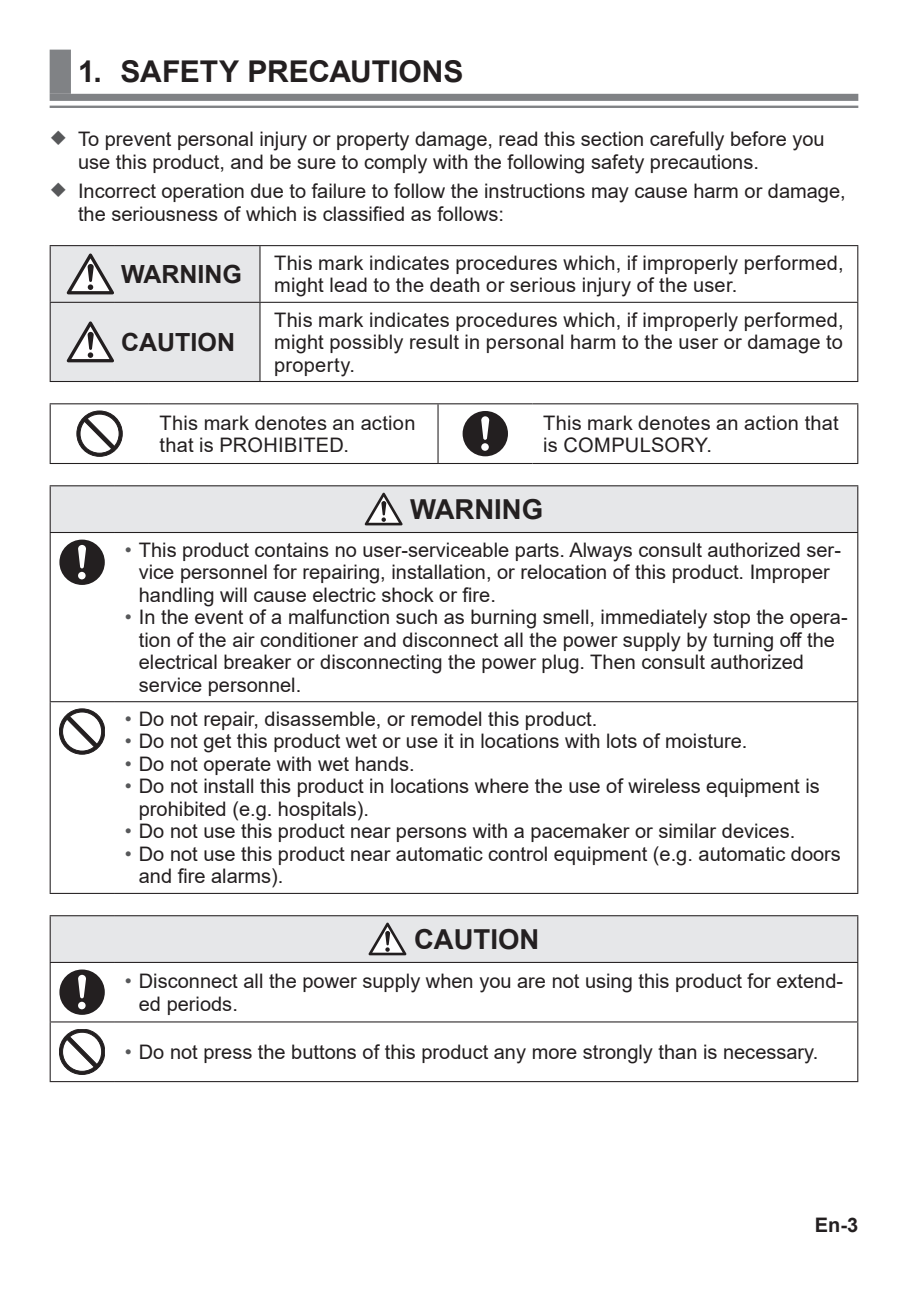
<style>
.page{position:relative;width:908px;height:1290px;background:#fff}
.page>*{position:absolute;margin:0;border:0;box-sizing:border-box;transform-origin:0 0}
.t1{font:700 30px "Arial";letter-spacing:-.005em;color:#231f20}
.t2{font:700 27.5px "Arial";color:#231f20}
.t3{font:700 25px "Arial";color:#231f20}
.t4{font:20px/22.5px "Arial";color:#231f20}
.t5{font:700 20px "Arial";color:#231f20}
.s1{color:#57585a}
</style>
<div class="page">
<svg style="left:50px;top:105px;width:807px;height:1px"></svg>
<div style="left:50px;top:94px;width:807px;height:7px;background:#808285"></div>
<hr style="left:50px;top:106px;width:807px;height:2px;background:#808285">
<div style="left:50px;top:50px;width:21px;height:44px;background:#808285"></div>
<svg style="left:260px;top:246px;width:596px;height:135px"></svg>
<hr style="left:50px;top:245px;width:64px;height:1px;background:#231f20">
<hr style="left:114px;top:245px;width:146px;height:1px;background:#231f20">
<hr style="left:260px;top:245px;width:597px;height:1px;background:#231f20">
<hr style="left:856px;top:246px;width:1px;height:56px;background:#231f20">
<hr style="left:260px;top:302px;width:597px;height:1px;background:#231f20">
<hr style="left:856px;top:303px;width:1px;height:78px;background:#231f20">
<hr style="left:50px;top:381px;width:64px;height:1px;background:#231f20">
<hr style="left:114px;top:381px;width:146px;height:1px;background:#231f20">
<hr style="left:260px;top:381px;width:597px;height:1px;background:#231f20">
<svg style="left:50px;top:246px;width:210px;height:135px;background:#d8d9db"></svg>
<svg style="left:51px;top:404px;width:805px;height:59px"></svg>
<hr style="left:50px;top:403px;width:99px;height:1px;background:#231f20">
<hr style="left:50px;top:404px;width:1px;height:59px;background:#231f20">
<hr style="left:149px;top:403px;width:289px;height:1px;background:#231f20">
<hr style="left:438px;top:403px;width:94px;height:1px;background:#231f20">
<hr style="left:437px;top:404px;width:1px;height:59px;background:#231f20">
<hr style="left:532px;top:403px;width:325px;height:1px;background:#231f20">
<hr style="left:856px;top:404px;width:1px;height:59px;background:#231f20">
<hr style="left:50px;top:463px;width:99px;height:1px;background:#231f20">
<hr style="left:149px;top:463px;width:289px;height:1px;background:#231f20">
<hr style="left:438px;top:463px;width:94px;height:1px;background:#231f20">
<hr style="left:532px;top:463px;width:325px;height:1px;background:#231f20">
<svg style="left:77px;top:411px;width:45px;height:45px"></svg>
<svg style="left:462px;top:411px;width:45px;height:45px"></svg>
<div style="left:50px;top:486px;width:807px;height:46px;background:#e6e7e9"></div>
<hr style="left:50px;top:485px;width:64px;height:1px;background:#231f20">
<hr style="left:50px;top:486px;width:1px;height:46px;background:#231f20">
<hr style="left:114px;top:485px;width:743px;height:1px;background:#231f20">
<hr style="left:856px;top:486px;width:1px;height:46px;background:#231f20">
<hr style="left:50px;top:532px;width:64px;height:1px;background:#231f20">
<hr style="left:50px;top:533px;width:1px;height:168px;background:#231f20">
<hr style="left:114px;top:532px;width:743px;height:1px;background:#231f20">
<hr style="left:856px;top:533px;width:1px;height:168px;background:#231f20">
<hr style="left:50px;top:701px;width:64px;height:1px;background:#231f20">
<hr style="left:50px;top:702px;width:1px;height:191px;background:#231f20">
<hr style="left:114px;top:701px;width:743px;height:1px;background:#231f20">
<hr style="left:856px;top:702px;width:1px;height:191px;background:#231f20">
<hr style="left:50px;top:893px;width:64px;height:1px;background:#231f20">
<hr style="left:114px;top:893px;width:743px;height:1px;background:#231f20">
<svg style="left:364px;top:493px;width:38px;height:32px"></svg>
<svg style="left:59px;top:539px;width:46px;height:46px"></svg>
<svg style="left:59px;top:709px;width:46px;height:45px"></svg>
<div style="left:50px;top:916px;width:807px;height:46px;background:#e6e7e9"></div>
<hr style="left:50px;top:915px;width:64px;height:1px;background:#231f20">
<hr style="left:50px;top:916px;width:1px;height:46px;background:#231f20">
<hr style="left:114px;top:915px;width:743px;height:1px;background:#231f20">
<hr style="left:856px;top:916px;width:1px;height:46px;background:#231f20">
<hr style="left:50px;top:962px;width:64px;height:1px;background:#231f20">
<hr style="left:50px;top:963px;width:1px;height:58px;background:#231f20">
<hr style="left:114px;top:962px;width:743px;height:1px;background:#231f20">
<hr style="left:856px;top:963px;width:1px;height:58px;background:#231f20">
<hr style="left:50px;top:1021px;width:64px;height:1px;background:#231f20">
<hr style="left:50px;top:1022px;width:1px;height:59px;background:#231f20">
<hr style="left:114px;top:1021px;width:743px;height:1px;background:#231f20">
<hr style="left:856px;top:1022px;width:1px;height:59px;background:#231f20">
<hr style="left:50px;top:1081px;width:64px;height:1px;background:#231f20">
<hr style="left:114px;top:1081px;width:743px;height:1px;background:#231f20">
<svg style="left:368px;top:922px;width:38px;height:33px"></svg>
<svg style="left:59px;top:969px;width:46px;height:46px"></svg>
<svg style="left:59px;top:1029px;width:46px;height:45px"></svg>
<h1 class="t1" style="left:78px;top:51px;width:387px">1. SAFETY PRECAUTIONS</h1>
<p class="t4" style="left:78px;top:128px;width:747px;text-indent:-28px"><span class="s1">○</span> To prevent personal injury or property damage, read this section carefully before you use this product, and be sure to comply with the following safety precautions.</p>
<p class="t4" style="left:78px;top:180px;width:768px;text-indent:-28px"><span class="s1">○</span> Incorrect operation due to failure to follow the instructions may cause harm or damage, the seriousness of which is classified as follows:</p>
<p class="t3" style="left:121px;top:256px;width:122px">WARNING</p>
<p class="t4" style="left:274px;top:251px;width:570px">This mark indicates procedures which, if improperly performed, might lead to the death or serious injury of the user.</p>
<p class="t3" style="left:121px;top:324px;width:115px">CAUTION</p>
<p class="t4" style="left:274px;top:308px;width:570px;text-align:justify">This mark indicates procedures which, if improperly performed, might possibly result in personal harm to the user or damage to property.</p>
<p class="t4" style="left:159px;top:411px;width:257px">This mark denotes an action that is PROHIBITED.</p>
<p class="t4" style="left:543px;top:411px;width:297px">This mark denotes an action that is COMPULSORY.</p>
<h2 class="t2" style="left:410px;top:490px;width:134px">WARNING</h2>
<p class="t4" style="left:139px;top:538px;width:703px;text-indent:-14px"><span class="s1">•</span> This product contains no user-serviceable parts. Always consult authorized ser&shy;vice personnel for repairing, installation, or relocation of this product. Improper handling will cause electric shock or fire.</p>
<p class="t4" style="left:139px;top:606px;width:710px;text-indent:-14px"><span class="s1">•</span> In the event of a malfunction such as burning smell, immediately stop the opera&shy;tion of the air conditioner and disconnect all the power supply by turning off the electrical breaker or disconnecting the power plug. Then consult authorized service personnel.</p>
<p class="t4" style="left:125px;top:707px;width:474px"><span class="s1">•</span> Do not repair, disassemble, or remodel this product.</p>
<p class="t4" style="left:125px;top:730px;width:624px"><span class="s1">•</span> Do not get this product wet or use it in locations with lots of moisture.</p>
<p class="t4" style="left:125px;top:752px;width:291px"><span class="s1">•</span> Do not operate with wet hands.</p>
<p class="t4" style="left:139px;top:775px;width:682px;text-indent:-14px"><span class="s1">•</span> Do not install this product in locations where the use of wireless equipment is prohibited (e.g. hospitals).</p>
<p class="t4" style="left:125px;top:820px;width:671px"><span class="s1">•</span> Do not use this product near persons with a pacemaker or similar devices.</p>
<p class="t4" style="left:139px;top:842px;width:703px;text-indent:-14px"><span class="s1">•</span> Do not use this product near automatic control equipment (e.g. automatic doors and fire alarms).</p>
<h2 class="t2" style="left:414px;top:920px;width:127px">CAUTION</h2>
<p class="t4" style="left:139px;top:970px;width:705px;text-indent:-14px"><span class="s1">•</span> Disconnect all the power supply when you are not using this product for extend&shy;ed periods.</p>
<p class="t4" style="left:125px;top:1040px;width:695px"><span class="s1">•</span> Do not press the buttons of this product any more strongly than is necessary.</p>
<p class="t5" style="left:814px;top:1211px;width:45px">En-3</p>
</div>
